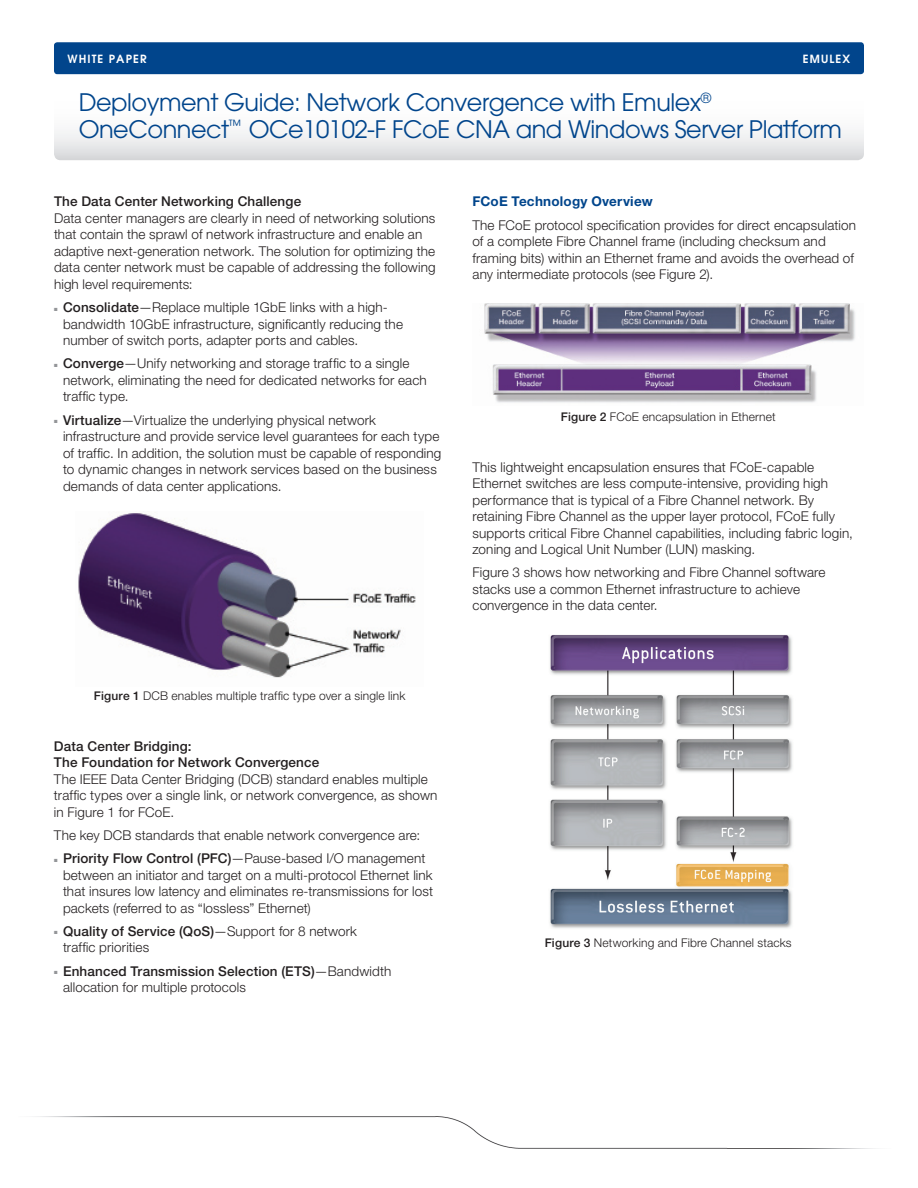
<style>
.page{position:relative;width:918px;height:1188px;background:#fff}
.page>*{position:absolute;margin:0;border:0;box-sizing:border-box;transform-origin:0 0}
.t1{font:24px/27px "Avant Garde";letter-spacing:-.02em;color:#01458c}
.t2{font:300 13.5px/16.5px "Helvetica Neue";letter-spacing:.01em;color:#231f20}
.t3{font:500 13.5px/16.5px "Helvetica Neue";letter-spacing:.01em;color:#231f20}
.t4{font:700 13.5px "Helvetica Neue";letter-spacing:.015em;color:#01458c}
.t5{font:300 12px "Helvetica Neue";letter-spacing:.015em;color:#231f20}
.t6{font:600 11.25px "Avant Garde";letter-spacing:.1em;color:#fff}
.s1{color:#939598}
.s2{font-weight:500}
</style>
<div class="page">
<img style="left:35px;top:1116px;width:841px;height:33px">
<svg style="left:54px;top:131px;width:810px;height:29px"></svg>
<div style="left:54px;top:42px;width:810px;height:32px;background:#01458c;border-radius:3px"></div>
<img style="left:78px;top:513px;width:338px;height:165px">
<img style="left:484px;top:303px;width:371px;height:100px">
<img style="left:550px;top:635px;width:243px;height:294px">
<p class="t6" style="left:68px;top:52px;width:81px">WHITE PAPER</p>
<p class="t6" style="left:803px;top:52px;width:49px">EMULEX</p>
<h1 class="t1" style="left:79px;top:88px;width:765px">Deployment Guide: Network Convergence with Emulex<sup>®<br></sup>OneConnect<sup>™</sup> OCe10102-F FCoE CNA and Windows Server Platform</h1>
<p class="t3" style="left:54px;top:193px;width:249px">The Data Center Networking Challenge</p>
<p class="t2" style="left:54px;top:209px;width:383px">Data center managers are clearly in need of networking solutions that contain the sprawl of network infrastructure and enable an adaptive next-generation network. The solution for optimizing the data center network must be capable of addressing the following high level requirements:</p>
<p class="t2" style="left:63px;top:299px;width:342px;text-indent:-9px"><span class="s1">■</span> <span class="s2">Consolidate</span>—Replace multiple 1GbE links with a high&shy;bandwidth 10GbE infrastructure, significantly reducing the number of switch ports, adapter ports and cables.</p>
<p class="t2" style="left:63px;top:355px;width:365px;text-indent:-9px"><span class="s1">■</span> <span class="s2">Converge</span>—Unify networking and storage traffic to a single network, eliminating the need for dedicated networks for each traffic type.</p>
<p class="t2" style="left:63px;top:411px;width:380px;text-indent:-9px"><span class="s1">■</span> <span class="s2">Virtualize</span>—Virtualize the underlying physical network infrastructure and provide service level guarantees for each type of traffic. In addition, the solution must be capable of responding to dynamic changes in network services based on the business demands of data center applications.</p>
<p class="t5" style="left:94px;top:689px;width:313px"><span class="s2">Figure 1</span> DCB enables multiple traffic type over a single link</p>
<p class="t3" style="left:54px;top:737px;width:267px">Data Center Bridging:<br>The Foundation for Network Convergence</p>
<p class="t2" style="left:54px;top:770px;width:385px">The IEEE Data Center Bridging (DCB) standard enables multiple traffic types over a single link, or network convergence, as shown in Figure 1 for FCoE.</p>
<p class="t2" style="left:54px;top:826px;width:368px">The key DCB standards that enable network convergence are:</p>
<p class="t2" style="left:63px;top:850px;width:372px;text-indent:-9px"><span class="s1">■</span> <span class="s2">Priority Flow Control (PFC)</span>—Pause-based I/O management between an initiator and target on a multi-protocol Ethernet link that insures low latency and eliminates re-transmissions for lost packets (referred to as “lossless” Ethernet)</p>
<p class="t2" style="left:63px;top:922px;width:295px;text-indent:-9px"><span class="s1">■</span> <span class="s2">Quality of Service (QoS)</span>—Support for 8 network traffic priorities</p>
<p class="t2" style="left:63px;top:962px;width:330px;text-indent:-9px"><span class="s1">■</span> <span class="s2">Enhanced Transmission Selection (ETS)</span>—Bandwidth allocation for multiple protocols</p>
<p class="t4" style="left:472px;top:193px;width:182px">FCoE Technology Overview</p>
<p class="t2" style="left:472px;top:216px;width:385px">The FCoE protocol specification provides for direct encapsulation of a complete Fibre Channel frame (including checksum and framing bits) within an Ethernet frame and avoids the overhead of any intermediate protocols (see Figure 2).</p>
<p class="t5" style="left:561px;top:409px;width:216px"><span class="s2">Figure 2</span> FCoE encapsulation in Ethernet</p>
<p class="t2" style="left:472px;top:458px;width:382px">This lightweight encapsulation ensures that FCoE-capable Ethernet switches are less compute-intensive, providing high performance that is typical of a Fibre Channel network. By retaining Fibre Channel as the upper layer protocol, FCoE fully supports critical Fibre Channel capabilities, including fabric login, zoning and Logical Unit Number (LUN) masking.</p>
<p class="t2" style="left:472px;top:564px;width:355px">Figure 3 shows how networking and Fibre Channel software stacks use a common Ethernet infrastructure to achieve convergence in the data center.</p>
<p class="t5" style="left:545px;top:936px;width:248px"><span class="s2">Figure 3</span> Networking and Fibre Channel stacks</p>
</div>
